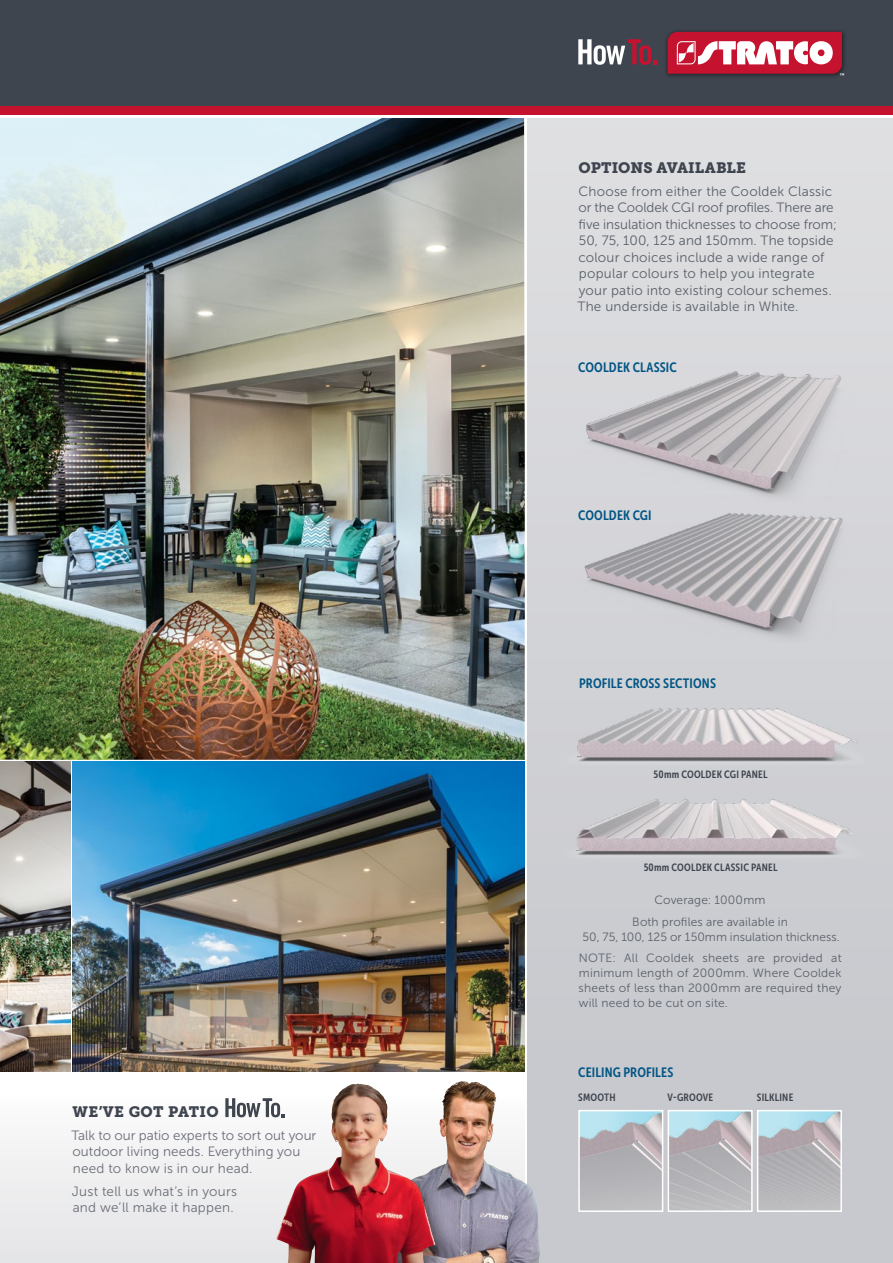
<style>
.page{position:relative;width:893px;height:1263px;background:#fff}
.page>*{position:absolute;margin:0;border:0;box-sizing:border-box;transform-origin:0 0}
.t1{font:15px "Museo Slab 900";letter-spacing:.01em;color:#3f454f}
.t2{font:13.5px/16.5px "Museo Sans 300";letter-spacing:.01em;color:#5a606a}
.t3{font:13.5px/16.5px "Museo Sans 300";letter-spacing:.01em;color:#6a6e78}
.t4{font:13.5px "Museo Sans Cond 700";letter-spacing:.01em;color:#005584}
.t5{font:12px/15px "Museo Sans 300";letter-spacing:.015em;color:#5a606a;text-align:center}
.t6{font:10.5px "Museo Sans Cond 700";letter-spacing:.02em;color:#3f454f}
</style>
<div class="page">
<img style="left:0;top:118px;width:524px;height:641px">
<div style="left:0;top:1093px;width:524px;height:170px;background:linear-gradient(to bottom,#fcfcfc,#e3e4e6)"></div>
<div style="left:0;top:0;width:893px;height:106px;background:#3f454f"></div>
<div style="left:0;top:106px;width:893px;height:9px;background:#c4122f"></div>
<div style="left:527px;top:118px;width:366px;height:1145px;background:linear-gradient(to right,#d2d3d6,#d1d2d6)"></div>
<img style="left:0;top:118px;width:382px;height:451px">
<svg style="left:578px;top:39px;width:79px;height:26px"></svg>
<div style="left:663px;top:28px;width:184px;height:51px;background:#3b3d46"></div>
<svg style="left:668px;top:32px;width:176px;height:43px;background:#ce5b6e"></svg>
<img style="left:760px;top:1113px;width:79px;height:96px">
<div style="left:757px;top:1110px;width:85px;height:102px;border:2px solid #fff"></div>
<img style="left:671px;top:1113px;width:79px;height:96px">
<div style="left:668px;top:1110px;width:85px;height:102px;border:2px solid #fff"></div>
<img style="left:581px;top:1113px;width:79px;height:96px">
<div style="left:578px;top:1110px;width:85px;height:102px;border:2px solid #fff"></div>
<div style="left:578px;top:363px;width:272px;height:279px;background:#d6d6da"></div>
<img style="left:586px;top:514px;width:256px;height:114px">
<img style="left:566px;top:797px;width:297px;height:64px">
<img style="left:566px;top:704px;width:297px;height:63px">
<img style="left:586px;top:372px;width:255px;height:117px">
<img style="left:0;top:761px;width:70px;height:310px">
<img style="left:72px;top:761px;width:452px;height:310px">
<svg style="left:225px;top:1098px;width:51px;height:19px"></svg>
<img style="left:454px;top:1081px;width:85px;height:182px">
<div style="left:387px;top:1081px;width:67px;height:182px;background:#000;opacity:.45"></div>
<svg style="left:387px;top:1083px;width:49px;height:180px"></svg>
<img style="left:276px;top:1084px;width:159px;height:179px">
<p class="t1" style="left:73px;top:1103px;width:148px">WE’VE GOT PATIO</p>
<p class="t3" style="left:71px;top:1127px;width:247px">Talk to our patio experts to sort out your outdoor living needs. Everything you need to know is in our head.</p>
<p class="t3" style="left:72px;top:1183px;width:167px">Just tell us what’s in yours and we’ll make it happen.</p>
<p class="t1" style="left:579px;top:159px;width:169px">OPTIONS AVAILABLE</p>
<p class="t2" style="left:577px;top:183px;width:261px">Choose from either the Cooldek Classic or the Cooldek CGI roof profiles. There are five insulation thicknesses to choose from; 50, 75, 100, 125 and 150mm. The topside colour choices include a wide range of popular colours to help you integrate your patio into existing colour schemes.<br>The underside is available in White.</p>
<p class="t4" style="left:578px;top:359px;width:100px">COOLDEK CLASSIC</p>
<p class="t4" style="left:578px;top:508px;width:75px">COOLDEK CGI</p>
<p class="t4" style="left:579px;top:676px;width:138px">PROFILE CROSS SECTIONS</p>
<p class="t6" style="left:654px;top:768px;width:115px">50mm COOLDEK CGI PANEL</p>
<p class="t6" style="left:644px;top:862px;width:135px">50mm COOLDEK CLASSIC PANEL</p>
<p class="t5" style="left:632px;top:889px;width:157px;line-height:21.5px">Coverage: 1000mm<br>Both profiles are available in</p>
<p class="t5" style="left:579px;top:926px;width:264px;line-height:21.3px">50, 75, 100, 125 or 150mm insulation thickness.<br>NOTE: All Cooldek sheets are provided at</p>
<p class="t5" style="left:579px;top:965px;width:265px;text-align:justify">minimum length of 2000mm. Where Cooldek sheets of less than 2000mm are required they will need to be cut on site.</p>
<p class="t4" style="left:578px;top:1065px;width:97px">CEILING PROFILES</p>
<p class="t6" style="left:578px;top:1091px;width:39px">SMOOTH</p>
<p class="t6" style="left:668px;top:1091px;width:47px">V-GROOVE</p>
<p class="t6" style="left:757px;top:1091px;width:38px">SILKLINE</p>
</div>
